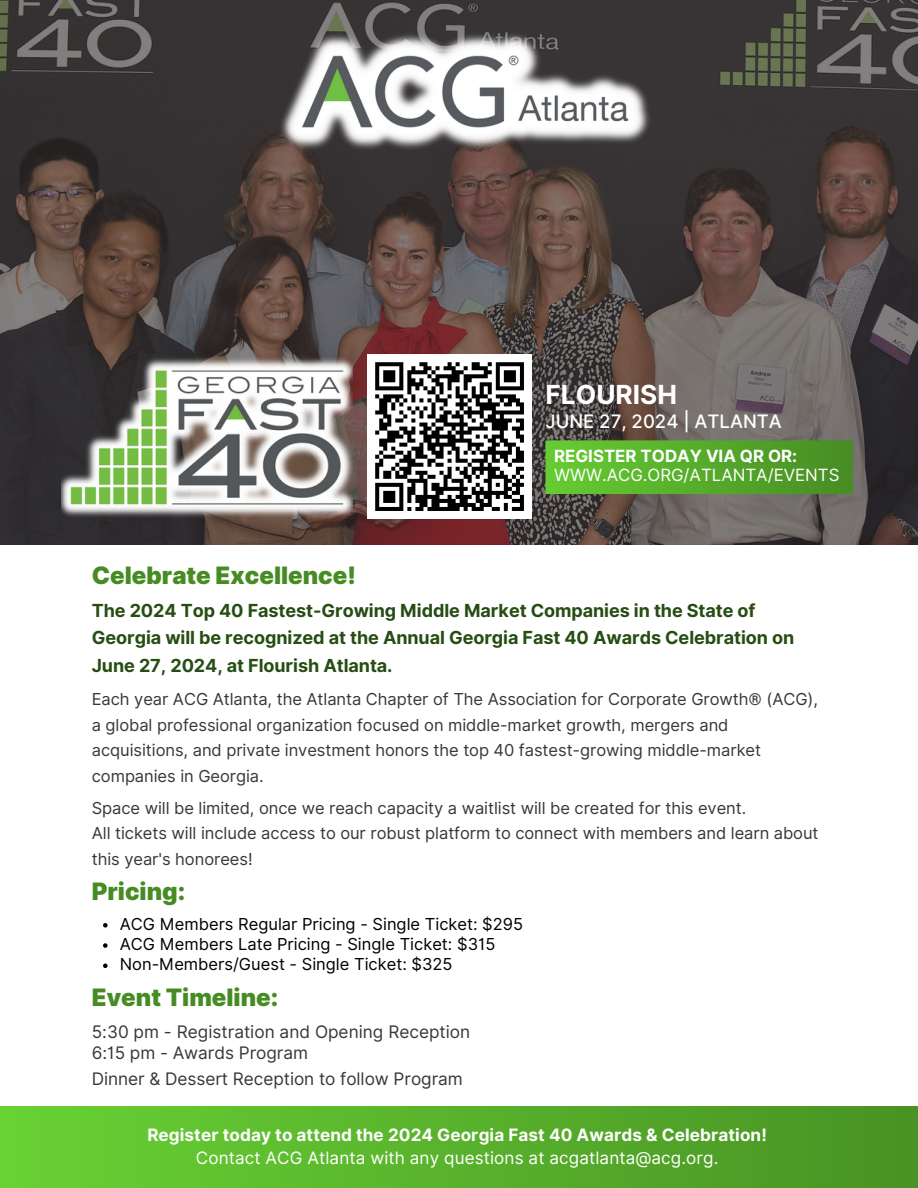
<style>
.page{position:relative;width:918px;height:1188px;background:#fff}
.page>*{position:absolute;margin:0;border:0;box-sizing:border-box;transform-origin:0 0}
.t1{font:700 26.25px "Inter";color:#fff}
.t2{font:900 24px "Inter";color:#468c23}
.t3{font:500 18.6px "Inter";color:#fff}
.t4{font:700 18px/27.8px "Inter";letter-spacing:-.005em;color:#264d13}
.t5{font:17.25px/21.3px "Inter";letter-spacing:-.005em;color:#383837}
.t6{font:700 17.1px/23.4px "Inter";letter-spacing:.005em;color:#fff;text-align:center}
.t7{font:16.8px/18.9px "Inter";color:#fff}
.t8{font:16.5px/25.5px "Inter";letter-spacing:-.005em;color:#383837}
.t9{font:16.5px "Inter";color:#000}
.s1{font-weight:700}
.s2{font-weight:400}
</style>
<div class="page">
<svg style="left:0;top:0;width:918px;height:544px;background:#4e4341"></svg>
<div style="left:546px;top:440px;width:307px;height:54px;background:linear-gradient(to right,#6c3,#468c23)"></div>
<img style="left:266px;top:30px;width:394px;height:124px">
<img style="left:0;top:1107px;width:918px;height:81px">
<div style="left:367px;top:354px;width:165px;height:165px;background:#fff"></div>
<svg style="left:375px;top:362px;width:149px;height:149px"></svg>
<img style="left:61px;top:354px;width:292px;height:167px">
<svg style="left:103px;top:923px;width:5px;height:5px"></svg>
<svg style="left:103px;top:943px;width:5px;height:5px"></svg>
<svg style="left:103px;top:964px;width:5px;height:4px"></svg>
<h3 class="t1" style="left:546px;top:378px;width:133px">FLOURISH</h3>
<h4 class="t3" style="left:546px;top:410px;width:238px">JUNE 27, 2024 | ATLANTA</h4>
<h2 class="t2" style="left:92px;top:561px;width:266px">Celebrate Excellence!</h2>
<h1 class="t7" style="left:554px;top:447px;width:287px"><span class="s1">REGISTER TODAY VIA QR OR:<br></span>WWW.ACG.ORG/ATLANTA/EVENTS</h1>
<h5 class="t4" style="left:92px;top:596px;width:704px">The 2024 Top 40 Fastest-Growing Middle Market Companies in the State of<br>Georgia will be recognized at the Annual Georgia Fast 40 Awards Celebration on<br>June 27, 2024, at Flourish Atlanta.</h5>
<p class="t8" style="left:92px;top:686px;width:728px">Each year ACG Atlanta, the Atlanta Chapter of The Association for Corporate Growth® (ACG), a global professional organization focused on middle-market growth, mergers and acquisitions, and private investment honors the top 40 fastest-growing middle-market companies in Georgia.</p>
<p class="t8" style="left:92px;top:795px;width:656px">Space will be limited, once we reach capacity a waitlist will be created for this event.</p>
<p class="t8" style="left:92px;top:821px;width:728px">All tickets will include access to our robust platform to connect with members and learn about this year's honorees!</p>
<p class="t2" style="left:92px;top:876px;width:95px">Pricing:</p>
<p class="t9" style="left:120px;top:914px;width:405px">ACG Members Regular Pricing - Single Ticket: $295</p>
<h2 class="t9" style="left:120px;top:934px;width:377px">ACG Members Late Pricing - Single Ticket: $315</h2>
<h6 class="t9" style="left:120px;top:954px;width:334px">Non-Members/Guest - Single Ticket: $325</h6>
<p class="t2" style="left:92px;top:983px;width:188px">Event Timeline:</p>
<p class="t5" style="left:92px;top:1021px;width:380px">5:30 pm - Registration and Opening Reception<br>6:15 pm - Awards Program</p>
<p class="t5" style="left:92px;top:1068px;width:373px">Dinner &amp; Dessert Reception to follow Program</p>
<h2 class="t6" style="left:147px;top:1123px;width:621px">Register today to attend the 2024 Georgia Fast 40 Awards &amp; Celebration!<br><span class="s2">Contact ACG Atlanta with any questions at acgatlanta@acg.org.</span></h2>
</div>
